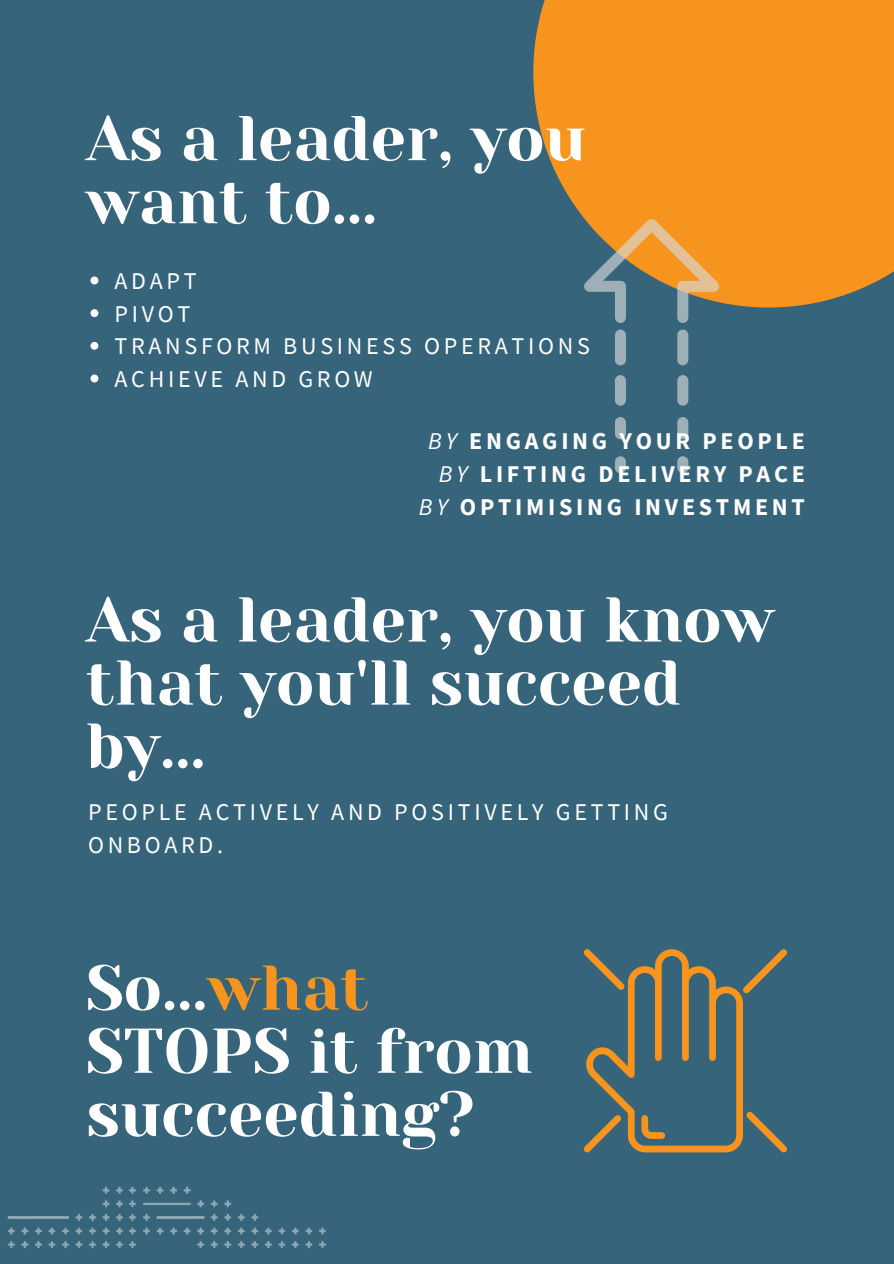
<style>
.page{position:relative;width:894px;height:1264px;background:#fff}
.page>*{position:absolute;margin:0;border:0;box-sizing:border-box;transform-origin:0 0}
.t1{font:63px/63px "Yeseva One";color:#fff}
.t2{font:24px/32.7px "Source Sans Pro";letter-spacing:.155em;color:#fff}
.t3{font:700 24px "Source Sans Pro";letter-spacing:.155em;color:#fff}
.s1{font-weight:400;font-style:italic}
.s2{color:#f7941d}
</style>
<div class="page">
<div style="left:0;top:0;width:893px;height:1263px;background:#36647a"></div>
<div style="left:533px;top:0;width:360px;height:307px;background:#f7941d"></div>
<svg style="left:584px;top:219px;width:135px;height:104px"></svg>
<div style="left:677px;top:329px;width:11px;height:36px;background:#9fafb7;border-radius:6px"></div>
<div style="left:614px;top:329px;width:11px;height:36px;background:#9fafb7;border-radius:6px"></div>
<div style="left:677px;top:375px;width:11px;height:30px;background:#9fafb7;border-radius:6px"></div>
<div style="left:614px;top:375px;width:11px;height:30px;background:#9fafb7;border-radius:6px"></div>
<div style="left:677px;top:417px;width:11px;height:22px;background:#9fafb7;border-radius:6px"></div>
<div style="left:614px;top:417px;width:11px;height:22px;background:#9fafb7;border-radius:6px"></div>
<div style="left:677px;top:456px;width:11px;height:17px;background:#9fafb7;border-radius:6px"></div>
<div style="left:614px;top:456px;width:11px;height:17px;background:#9fafb7;border-radius:6px"></div>
<svg style="left:90px;top:276px;width:8px;height:8px"></svg>
<svg style="left:90px;top:309px;width:8px;height:8px"></svg>
<svg style="left:90px;top:342px;width:8px;height:8px"></svg>
<svg style="left:90px;top:374px;width:8px;height:8px"></svg>
<svg style="left:583px;top:949px;width:204px;height:203px"></svg>
<img style="left:7px;top:1186px;width:319px;height:63px">
<p class="t1" style="left:86px;top:107px;width:501px">As a leader, you want to...</p>
<p class="t2" style="left:114px;top:264px;width:84px">ADAPT</p>
<p class="t2" style="left:114px;top:297px;width:77px">PIVOT</p>
<p class="t2" style="left:114px;top:329px;width:477px">TRANSFORM BUSINESS OPERATIONS</p>
<p class="t2" style="left:114px;top:362px;width:260px">ACHIEVE AND GROW</p>
<p class="t3" style="left:428px;top:426px;width:378px"><span class="s1">BY</span> ENGAGING YOUR PEOPLE</p>
<p class="t3" style="left:439px;top:458px;width:367px"><span class="s1">BY</span> LIFTING DELIVERY PACE</p>
<p class="t3" style="left:419px;top:491px;width:387px"><span class="s1">BY</span> OPTIMISING INVESTMENT</p>
<p class="t1" style="left:86px;top:588px;width:689px">As a leader, you know that you'll succeed by...</p>
<p class="t2" style="left:88px;top:795px;width:581px">PEOPLE ACTIVELY AND POSITIVELY GETTING<br>ONBOARD.</p>
<p class="t1" style="left:86px;top:956px;width:448px">So...<span class="s2">what<br></span>STOPS it from succeeding?</p>
</div>
